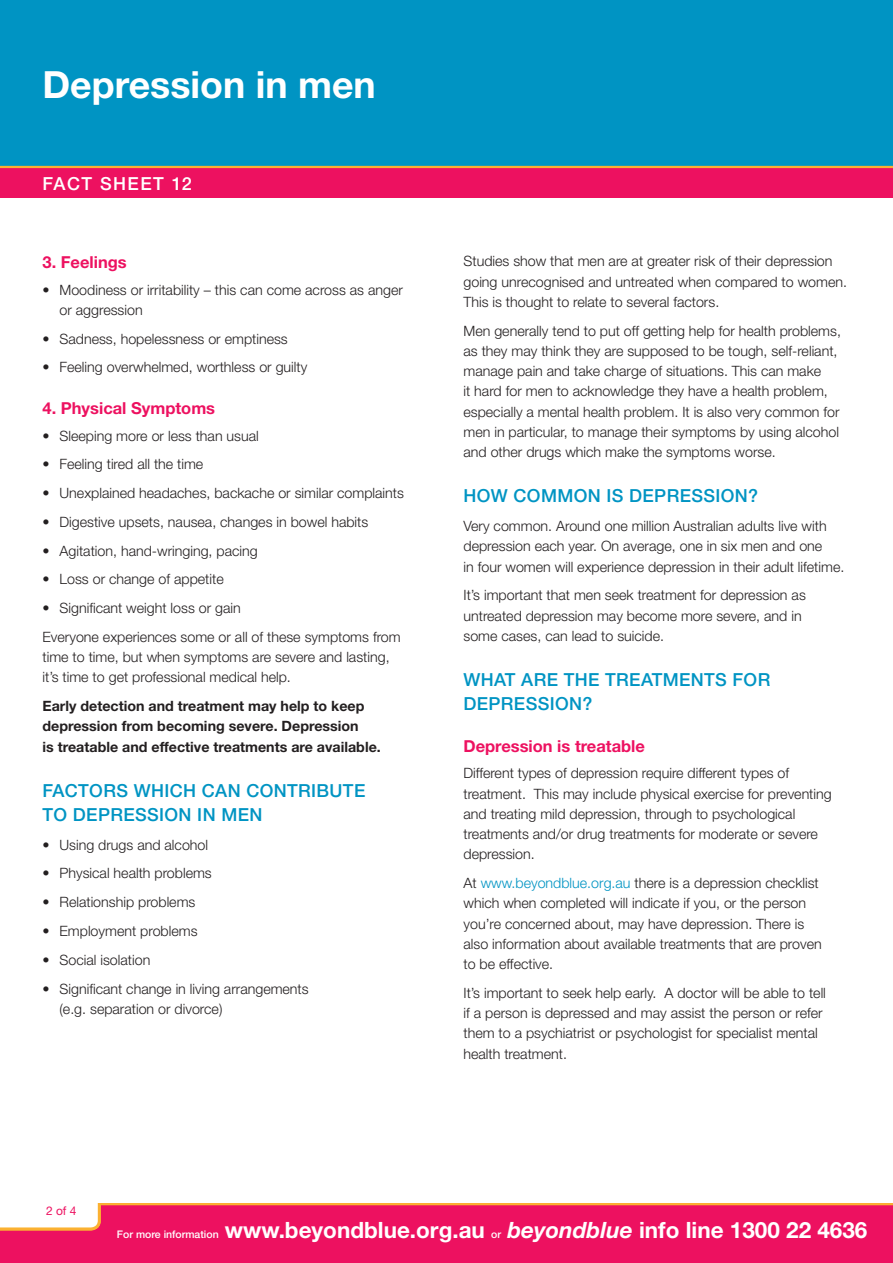
<style>
.page{position:relative;width:893px;height:1263px;background:#fff}
.page>*{position:absolute;margin:0;border:0;box-sizing:border-box;transform-origin:0 0}
.t1{font:700 37.5px "Helvetica Neue";color:#fff}
.t2{font:700 22.5px "Helvetica Neue";color:#fff}
.t3{font:500 18px/24px "Helvetica Neue";letter-spacing:.02em;color:#0094c3}
.t4{font:500 18px "Helvetica Neue";letter-spacing:.08em;color:#fff}
.t5{font:700 16.5px "Helvetica Neue";color:#ed1160}
.t6{font:300 14.25px/20.2px "Helvetica Neue";color:#231f20}
.t7{font:700 14.25px/20.2px "Helvetica Neue";color:#231f20}
.t8{font:12px "Helvetica Neue";color:#ed1160}
.s1{color:#0094c3}
.s2{font-weight:500;font-size:10.5px}
.s3{font-style:italic}
</style>
<div class="page">
<div style="left:0;top:0;width:893px;height:170px;background:#0094c3"></div>
<div style="left:0;top:168px;width:893px;height:30px;background:#ed1160"></div>
<hr style="left:0;top:166px;width:893px;height:2px;background:#fbb131">
<div style="left:0;top:1203px;width:893px;height:60px;background:#ed1160"></div>
<hr style="left:98px;top:1203px;width:795px;height:2px;background:#fbb131">
<hr style="left:892px;top:0;width:1px;height:170px;background:#0094c3">
<svg style="left:0;top:1203px;width:101px;height:27px;background:#fef4e5"></svg>
<h1 class="t1" style="left:43px;top:61px;width:335px">Depression in men</h1>
<p class="t4" style="left:43px;top:173px;width:151px">FACT SHEET 12</p>
<p class="t5" style="left:43px;top:252px;width:86px">3. Feelings</p>
<p class="t6" style="left:60px;top:279px;width:345px;text-indent:-17px">• Moodiness or irritability – this can come across as anger or aggression</p>
<p class="t6" style="left:43px;top:328px;width:247px">• Sadness, hopelessness or emptiness</p>
<p class="t6" style="left:43px;top:357px;width:266px">• Feeling overwhelmed, worthless or guilty</p>
<p class="t5" style="left:43px;top:398px;width:174px">4. Physical Symptoms</p>
<p class="t6" style="left:43px;top:425px;width:218px">• Sleeping more or less than usual</p>
<p class="t6" style="left:43px;top:454px;width:162px">• Feeling tired all the time</p>
<p class="t6" style="left:43px;top:483px;width:363px">• Unexplained headaches, backache or similar complaints</p>
<p class="t6" style="left:43px;top:511px;width:327px">• Digestive upsets, nausea, changes in bowel habits</p>
<p class="t6" style="left:43px;top:540px;width:217px">• Agitation, hand-wringing, pacing</p>
<p class="t6" style="left:43px;top:569px;width:183px">• Loss or change of appetite</p>
<p class="t6" style="left:43px;top:593px;width:360px;line-height:28.8px">• Significant weight loss or gain<br>Everyone experiences some or all of these symptoms from</p>
<p class="t6" style="left:43px;top:647px;width:349px">time to time, but when symptoms are severe and lasting, it’s time to get professional medical help.</p>
<p class="t7" style="left:43px;top:696px;width:340px">Early detection and treatment may help to keep depression from becoming severe. Depression<br>is treatable and effective treatments are available.</p>
<p class="t3" style="left:43px;top:778px;width:324px">FACTORS WHICH CAN CONTRIBUTE<br>TO DEPRESSION IN MEN</p>
<p class="t6" style="left:43px;top:834px;width:167px">• Using drugs and alcohol</p>
<p class="t6" style="left:43px;top:863px;width:171px">• Physical health problems</p>
<p class="t6" style="left:43px;top:892px;width:154px">• Relationship problems</p>
<p class="t6" style="left:43px;top:920px;width:157px">• Employment problems</p>
<p class="t6" style="left:43px;top:949px;width:109px">• Social isolation</p>
<p class="t6" style="left:60px;top:978px;width:251px;text-indent:-17px">• Significant change in living arrangements (e.g. separation or divorce)</p>
<p class="t8" style="left:46px;top:1203px;width:32px">2 of 4</p>
<p class="t6" style="left:463px;top:251px;width:385px">Studies show that men are at greater risk of their depression going unrecognised and untreated when compared to women.<br>This is thought to relate to several factors.</p>
<p class="t6" style="left:463px;top:320px;width:379px">Men generally tend to put off getting help for health problems, as they may think they are supposed to be tough, self-reliant, manage pain and take charge of situations. This can make<br>it hard for men to acknowledge they have a health problem, especially a mental health problem. It is also very common for men in particular, to manage their symptoms by using alcohol and other drugs which make the symptoms worse.</p>
<p class="t3" style="left:463px;top:484px;width:296px">HOW COMMON IS DEPRESSION?</p>
<p class="t6" style="left:463px;top:516px;width:382px">Very common. Around one million Australian adults live with depression each year. On average, one in six men and one<br>in four women will experience depression in their adult lifetime.</p>
<p class="t6" style="left:463px;top:585px;width:344px">It’s important that men seek treatment for depression as untreated depression may become more severe, and in some cases, can lead to suicide.</p>
<p class="t3" style="left:463px;top:668px;width:308px">WHAT ARE THE TREATMENTS FOR<br>DEPRESSION?</p>
<p class="t5" style="left:463px;top:736px;width:183px">Depression is treatable</p>
<p class="t6" style="left:463px;top:763px;width:370px">Different types of depression require different types of treatment. This may include physical exercise for preventing and treating mild depression, through to psychological treatments and/or drug treatments for moderate or severe depression.</p>
<p class="t6" style="left:463px;top:873px;width:360px">At <span class="s1">www.beyondblue.org.au</span> there is a depression checklist which when completed will indicate if you, or the person you’re concerned about, may have depression. There is also information about available treatments that are proven to be effective.</p>
<p class="t6" style="left:463px;top:982px;width:364px">It’s important to seek help early. A doctor will be able to tell if a person is depressed and may assist the person or refer them to a psychiatrist or psychologist for specialist mental health treatment.</p>
<h2 class="t2" style="left:117px;top:1216px;width:752px"><span class="s2">FOR MORE INFORMATION</span> www.beyondblue.org.au <span class="s2">OR</span> <span class="s3">beyondblue</span> info line 1300 22 4636</h2>
</div>
